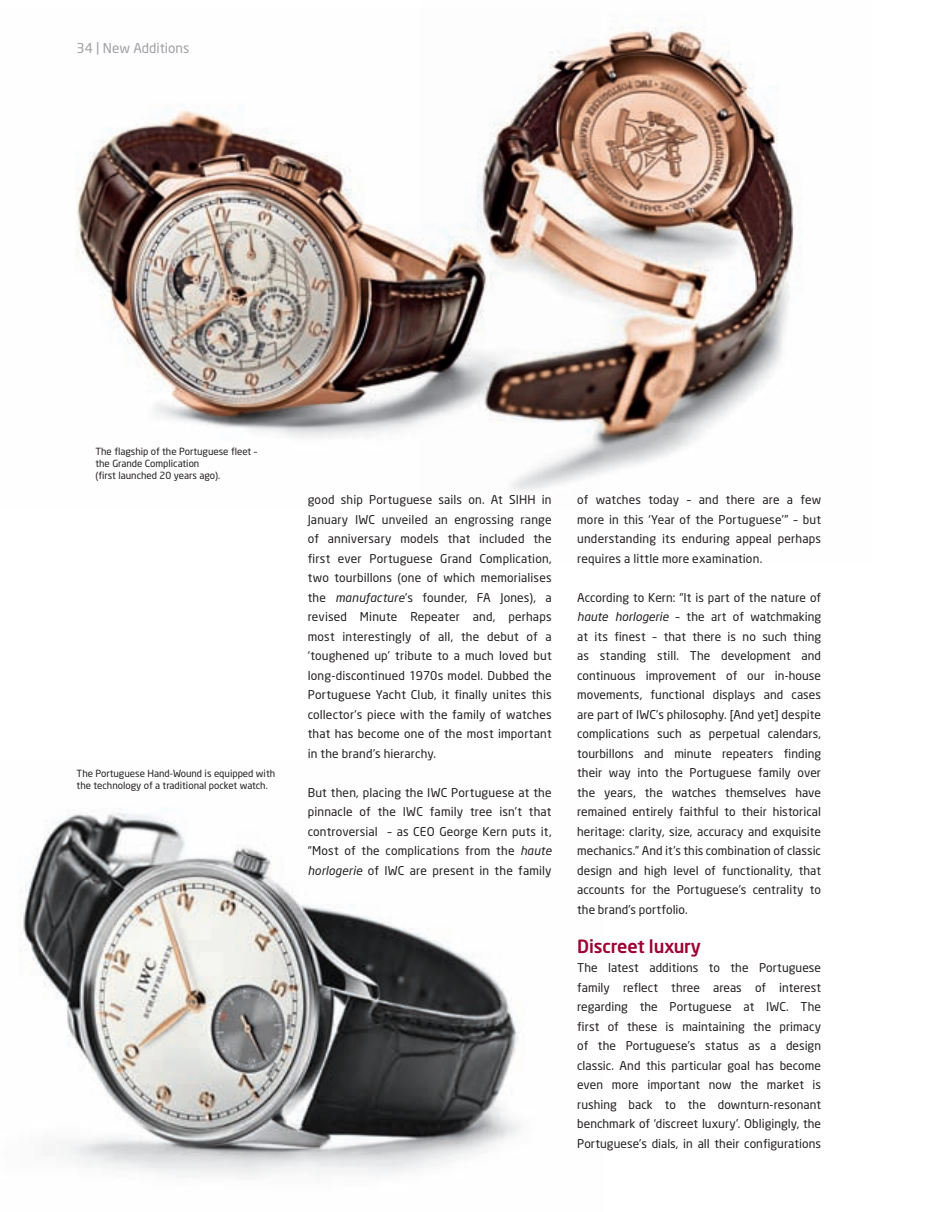
<style>
.page{position:relative;width:936px;height:1212px;background:#fff}
.page>*{position:absolute;margin:0;border:0;box-sizing:border-box;transform-origin:0 0}
.t1{font:500 18px "Neo Sans";letter-spacing:-.005em;color:#9e0131}
.t2{font:13.5px "Neo Sans";color:#a0a1a5}
.t3{font:12px/19.5px "Neo Sans";letter-spacing:.01em;color:#231f20;text-align:justify}
.t4{font:9.75px/12px "Neo Sans";color:#231f20}
.s1{font-style:italic}
</style>
<div class="page">
<img style="left:21px;top:813px;width:498px;height:364px">
<img style="left:76px;top:110px;width:344px;height:328px">
<img style="left:420px;top:28px;width:381px;height:463px">
<p class="t2" style="left:77px;top:40px;width:114px">34 | New Additions</p>
<p class="t4" style="left:95px;top:445px;width:164px">The flagship of the Portuguese fleet – the Grande Complication<br>(first launched 20 years ago).</p>
<p class="t4" style="left:77px;top:767px;width:200px">The Portuguese Hand-Wound is equipped with the technology of a traditional pocket watch.</p>
<p class="t3" style="left:308px;top:490px;width:245px">good ship Portuguese sails on. At SIHH in January IWC unveiled an engrossing range of anniversary models that included the first ever Portuguese Grand Complication, two tourbillons (one of which memorialises the <span class="s1">manufacture</span>’s founder, FA Jones), a revised Minute Repeater and, perhaps most interestingly of all, the debut of a ‘toughened up’ tribute to a much loved but long-discontinued 1970s model. Dubbed the Portuguese Yacht Club, it finally unites this collector’s piece with the family of watches that has become one of the most important in the brand’s hierarchy.</p>
<p class="t3" style="left:308px;top:782px;width:245px">But then, placing the IWC Portuguese at the pinnacle of the IWC family tree isn’t that controversial – as CEO George Kern puts it, “Most of the complications from the <span class="s1">haute horlogerie</span> of IWC are present in the family</p>
<p class="t3" style="left:577px;top:490px;width:245px">of watches today – and there are a few more in this ‘Year of the Portuguese’” – but understanding its enduring appeal perhaps requires a little more examination.</p>
<p class="t3" style="left:577px;top:587px;width:245px">According to Kern: “It is part of the nature of <span class="s1">haute horlogerie</span> – the art of watchmaking at its finest – that there is no such thing as standing still. The development and continuous improvement of our in-house movements, functional displays and cases are part of IWC’s philosophy. [And yet] despite complications such as perpetual calendars, tourbillons and minute repeaters finding their way into the Portuguese family over the years, the watches themselves have remained entirely faithful to their historical heritage: clarity, size, accuracy and exquisite mechanics.” And it’s this combination of classic design and high level of functionality, that accounts for the Portuguese’s centrality to the brand’s portfolio.</p>
<h1 class="t1" style="left:577px;top:934px;width:125px">Discreet luxury</h1>
<p class="t3" style="left:577px;top:958px;width:245px">The latest additions to the Portuguese family reflect three areas of interest regarding the Portuguese at IWC. The first of these is maintaining the primacy of the Portuguese’s status as a design classic. And this particular goal has become even more important now the market is rushing back to the downturn-resonant benchmark of ‘discreet luxury’. Obligingly, the Portuguese’s dials, in all their configurations</p>
</div>
